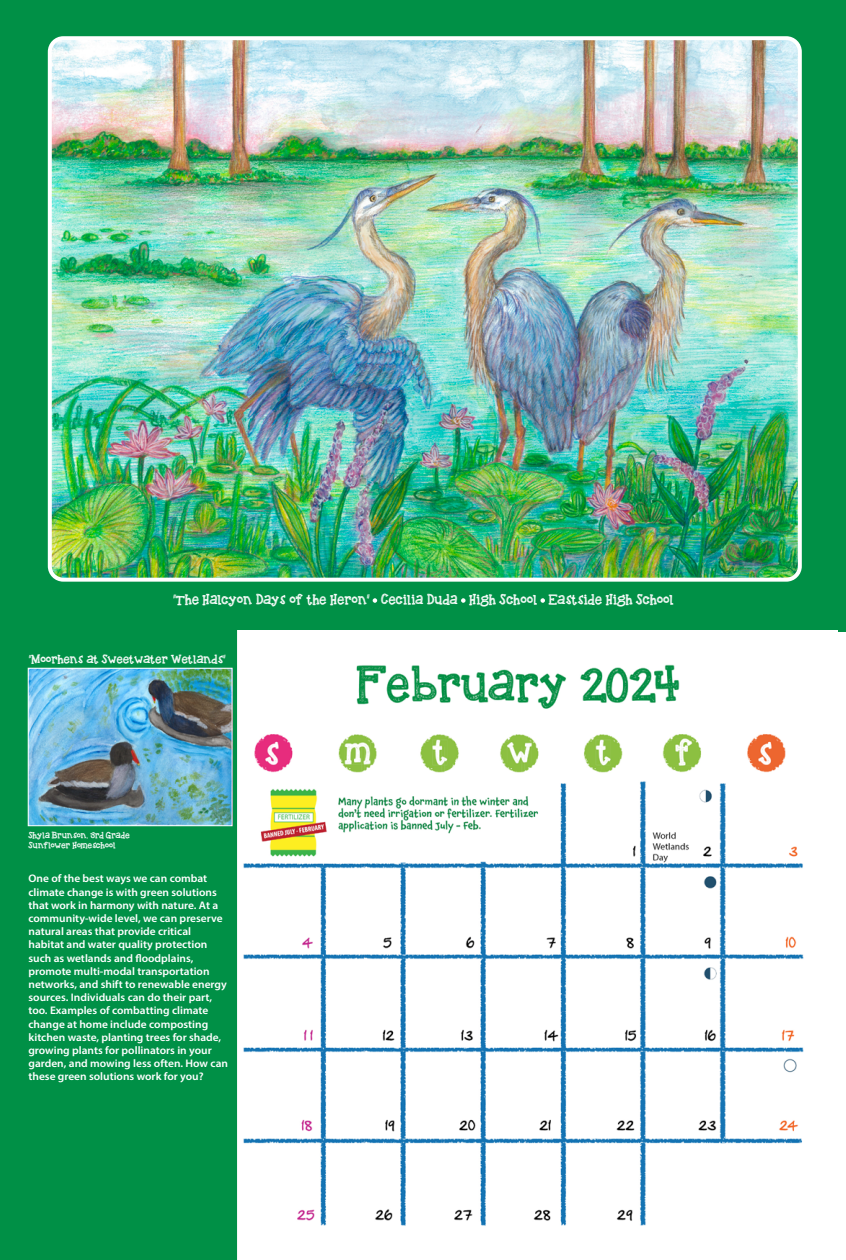
<style>
.page{position:relative;width:846px;height:1260px;background:#fff}
.page>*{position:absolute;margin:0;border:0;box-sizing:border-box;transform-origin:0 0}
.t1{font:13px "KBREINDEERGAMES";color:#fff}
.tips{font:600 11px/13.2px "Myriad Pro";color:#fff;scale:1.04 1}
.t2{font:11px "KBREINDEERGAMES";color:#fff;scale:1.04 1}
.t3{font:8px/9.6px "KBREINDEERGAMES";color:#fff;scale:1.04 1}
</style>
<div class="page">
<div style="left:0;top:0;width:846px;height:632px;background:#009046"></div>
<div style="left:0;top:632px;width:247px;height:628px;background:#009046"></div>
<svg style="left:461px;top:598px;width:5px;height:5px"></svg>
<svg style="left:373px;top:598px;width:4px;height:5px"></svg>
<svg style="left:541px;top:598px;width:4px;height:5px"></svg>
<img style="left:53px;top:41px;width:744px;height:536px">
<div style="left:48px;top:36px;width:754px;height:546px;border:4px solid #fff;border-radius:14px"></div>
<img style="left:30px;top:670px;width:201px;height:154px">
<div style="left:28px;top:668px;width:205px;height:158px;border:1px solid #fff"></div>
<img style="left:237px;top:630px;width:601px;height:629px">
<p class="t1" style="left:173px;top:594px;width:502px">“The Halcyon Days of the Heron” Cecilia Duda High School Eastside High School</p>
<p class="t2" style="left:28px;top:654px;width:191px">“Moorhens at Sweetwater Wetlands”</p>
<p class="t3" style="left:28px;top:831px;width:99px">Shyla Brunson, 3rd Grade<br>Sunflower Homeschool</p>
<p class="tips" style="left:28px;top:872px;width:193px">One of the best ways we can combat climate change is with green solutions that work in harmony with nature. At a community-wide level, we can preserve natural areas that provide critical habitat and water quality protection such as wetlands and floodplains, promote multi-modal transportation networks, and shift to renewable energy sources. Individuals can do their part, too. Examples of combatting climate change at home include composting kitchen waste, planting trees for shade, growing plants for pollinators in your garden, and mowing less often. How can these green solutions work for you?</p>
</div>
